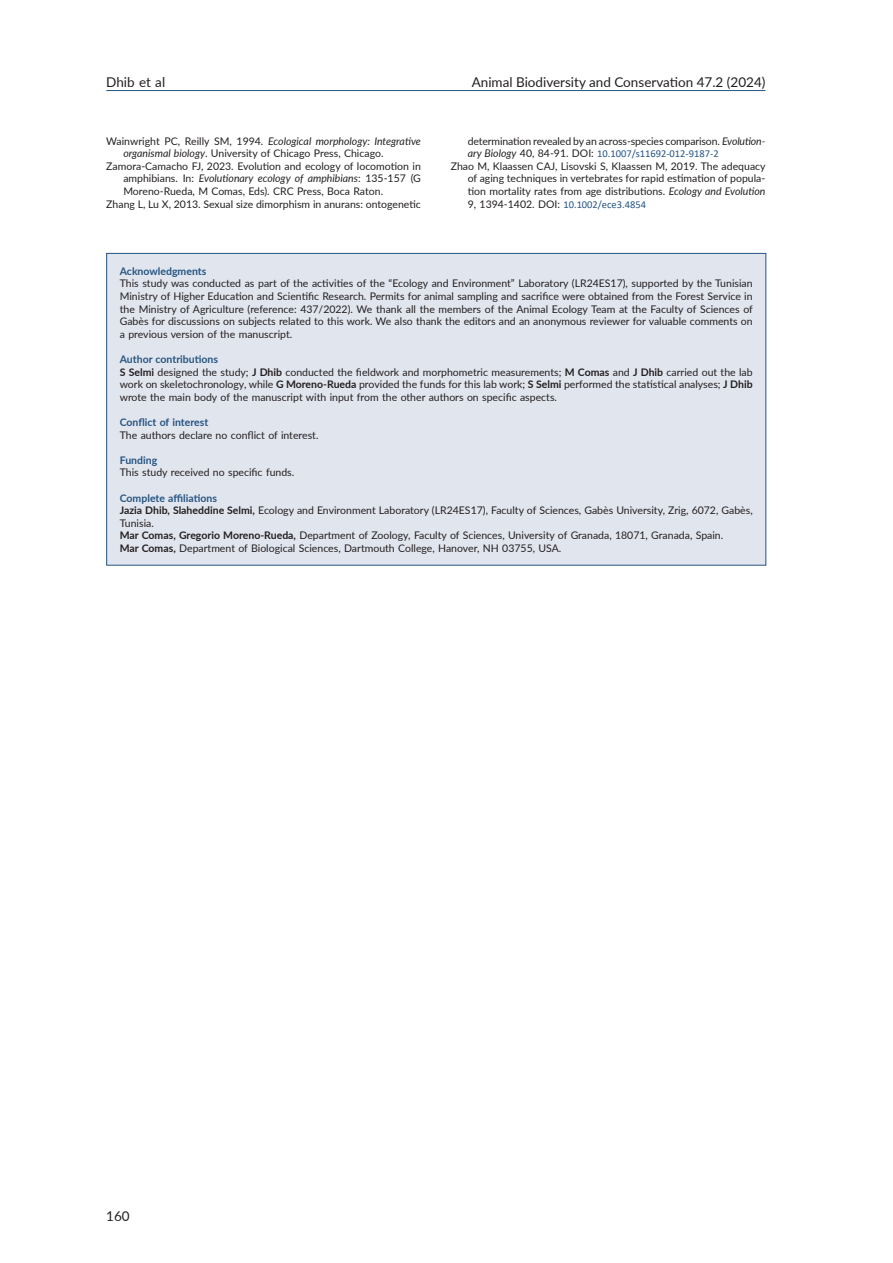
<style>
.page{position:relative;width:893px;height:1263px;background:#fff}
.page>*{position:absolute;margin:0;border:0;box-sizing:border-box;transform-origin:0 0}
.t1{font:13.5px "Lato";color:#231f20}
.Abstract-Info{font:10.5px/12.6px "Lato";color:#231f20;text-align:justify}
.Biblio_anglès{font:10.5px/12.6px "Lato";color:#231f20}
.Abstract-Info-2{font:700 10.5px "Lato";color:#265582}
.s1{font-style:italic}
.s2{font-family:"Calibri";color:#265582}
.s3{font-weight:700}
</style>
<div class="page">
<hr style="left:106px;top:90px;width:659px;height:1px;background:#265582">
<div style="left:107px;top:253px;width:659px;height:312px;background:#e1e5ee"></div>
<p class="t1" style="left:106px;top:72px;width:60px">Dhib et al</p>
<p class="t1" style="left:472px;top:72px;width:295px">Animal Biodiversity and Conservation 47.2 (2024)</p>
<p class="Biblio_anglès" style="left:123px;top:134px;width:299px;text-indent:-17px">Wainwright PC, Reilly SM, 1994. <span class="s1">Ecological morphology: Integrative organismal biology</span>. University of Chicago Press, Chicago.</p>
<p class="Biblio_anglès" style="left:123px;top:159px;width:299px;text-align:justify;text-indent:-17px">Zamora-Camacho FJ, 2023. Evolution and ecology of locomotion in amphibians. In: <span class="s1">Evolutionary ecology of amphibians</span>: 135-157 (G Moreno-Rueda, M Comas, Eds). CRC Press, Boca Raton.</p>
<p class="Biblio_anglès" style="left:106px;top:197px;width:316px">Zhang L, Lu X, 2013. Sexual size dimorphism in anurans: ontogenetic</p>
<p class="Biblio_anglès" style="left:468px;top:134px;width:299px">determination revealed by an across-species comparison. <span class="s1">Evolution&shy;ary Biology</span> 40, 84-91. DOI: <span class="s2">10.1007/s11692-012-9187-2</span></p>
<p class="Biblio_anglès" style="left:468px;top:159px;width:299px;text-align:justify;text-indent:-17px">Zhao M, Klaassen CAJ, Lisovski S, Klaassen M, 2019. The adequacy of aging techniques in vertebrates for rapid estimation of popula&shy;tion mortality rates from age distributions. <span class="s1">Ecology and Evolution </span>9, 1394-1402. DOI: <span class="s2">10.1002/ece3.4854</span></p>
<p class="Abstract-Info-2" style="left:120px;top:263px;width:88px">Acknowledgments</p>
<p class="Abstract-Info" style="left:120px;top:277px;width:635px">This study was conducted as part of the activities of the “Ecology and Environment” Laboratory (LR24ES17), supported by the Tunisian Ministry of Higher Education and Scientific Research. Permits for animal sampling and sacrifice were obtained from the Forest Service in the Ministry of Agriculture (reference: 437/2022). We thank all the members of the Animal Ecology Team at the Faculty of Sciences of Gabès for discussions on subjects related to this work. We also thank the editors and an anonymous reviewer for valuable comments on a previous version of the manuscript.</p>
<p class="Abstract-Info-2" style="left:120px;top:351px;width:100px">Author contributions</p>
<p class="Abstract-Info" style="left:120px;top:365px;width:634px"><span class="s3">S Selmi</span> designed the study; <span class="s3">J Dhib</span> conducted the fieldwork and morphometric measurements; <span class="s3">M Comas</span> and <span class="s3">J Dhib</span> carried out the lab work on skeletochronology, while <span class="s3">G Moreno-Rueda</span> provided the funds for this lab work; <span class="s3">S Selmi</span> performed the statistical analyses; <span class="s3">J Dhib </span>wrote the main body of the manuscript with input from the other authors on specific aspects.</p>
<p class="Abstract-Info-2" style="left:120px;top:414px;width:90px">Conflict of interest</p>
<p class="Abstract-Info" style="left:120px;top:428px;width:200px">The authors declare no conflict of interest.</p>
<p class="Abstract-Info-2" style="left:120px;top:452px;width:39px">Funding</p>
<p class="Abstract-Info" style="left:120px;top:466px;width:176px">This study received no specific funds.</p>
<p class="Abstract-Info-2" style="left:120px;top:490px;width:99px">Complete affiliations</p>
<p class="Abstract-Info" style="left:120px;top:504px;width:634px"><span class="s3">Jazia Dhib, Slaheddine Selmi,</span> Ecology and Environment Laboratory (LR24ES17), Faculty of Sciences, Gabès University, Zrig, 6072, Gabès,<br>Tunisia.</p>
<p class="Abstract-Info" style="left:120px;top:529px;width:605px"><span class="s3">Mar Comas, Gregorio Moreno-Rueda,</span> Department of Zoology, Faculty of Sciences, University of Granada, 18071, Granada, Spain.</p>
<p class="Abstract-Info" style="left:120px;top:541px;width:443px"><span class="s3">Mar Comas,</span> Department of Biological Sciences, Dartmouth College, Hanover, NH 03755, USA.</p>
<p class="t1" style="left:106px;top:1206px;width:25px">160</p>
</div>
